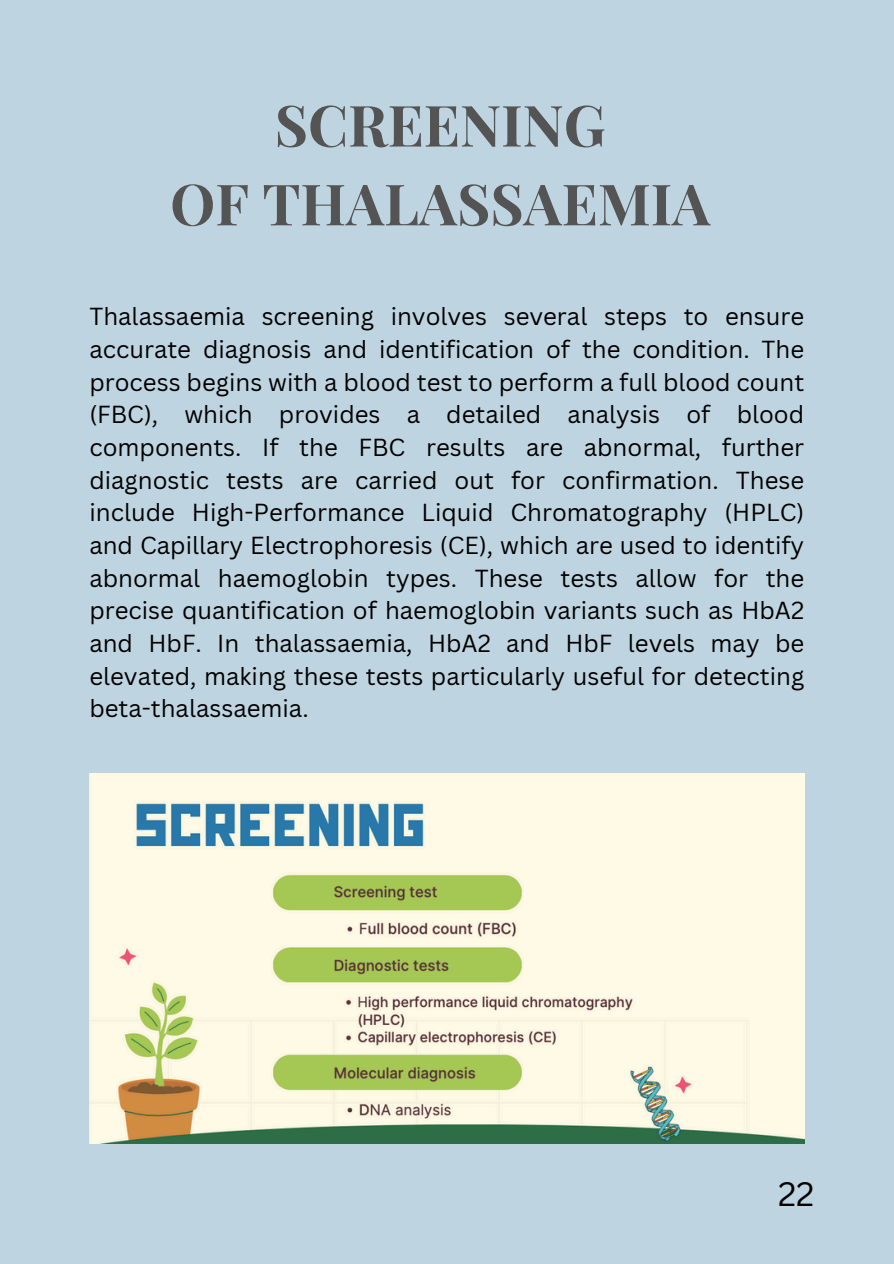
<style>
.page{position:relative;width:894px;height:1264px;background:#fff}
.page>*{position:absolute;margin:0;border:0;box-sizing:border-box;transform-origin:0 0}
.t1{font:700 57px/78.8px "Playfair Display";color:#545454;text-align:center}
.t2{font:33px "Canva Sans";color:#000}
.t3{font:24px/32.7px "Canva Sans";color:#000;text-align:justify}
</style>
<div class="page">
<div style="left:0;top:0;width:893px;height:1263px;background:#bed5e1"></div>
<img style="left:89px;top:773px;width:715px;height:370px">
<h1 class="t1" style="left:170px;top:84px;width:541px">SCREENING<br>OF THALASSAEMIA</h1>
<p class="t3" style="left:89px;top:300px;width:716px">Thalassaemia screening involves several steps to ensure accurate diagnosis and identification of the condition. The process begins with a blood test to perform a full blood count (FBC), which provides a detailed analysis of blood components. If the FBC results are abnormal, further diagnostic tests are carried out for confirmation. These include High-Performance Liquid Chromatography (HPLC) and Capillary Electrophoresis (CE), which are used to identify abnormal haemoglobin types. These tests allow for the precise quantification of haemoglobin variants such as HbA2 and HbF. In thalassaemia, HbA2 and HbF levels may be elevated, making these tests particularly useful for detecting beta-thalassaemia.</p>
<p class="t2" style="left:777px;top:1170px;width:38px">22</p>
</div>
